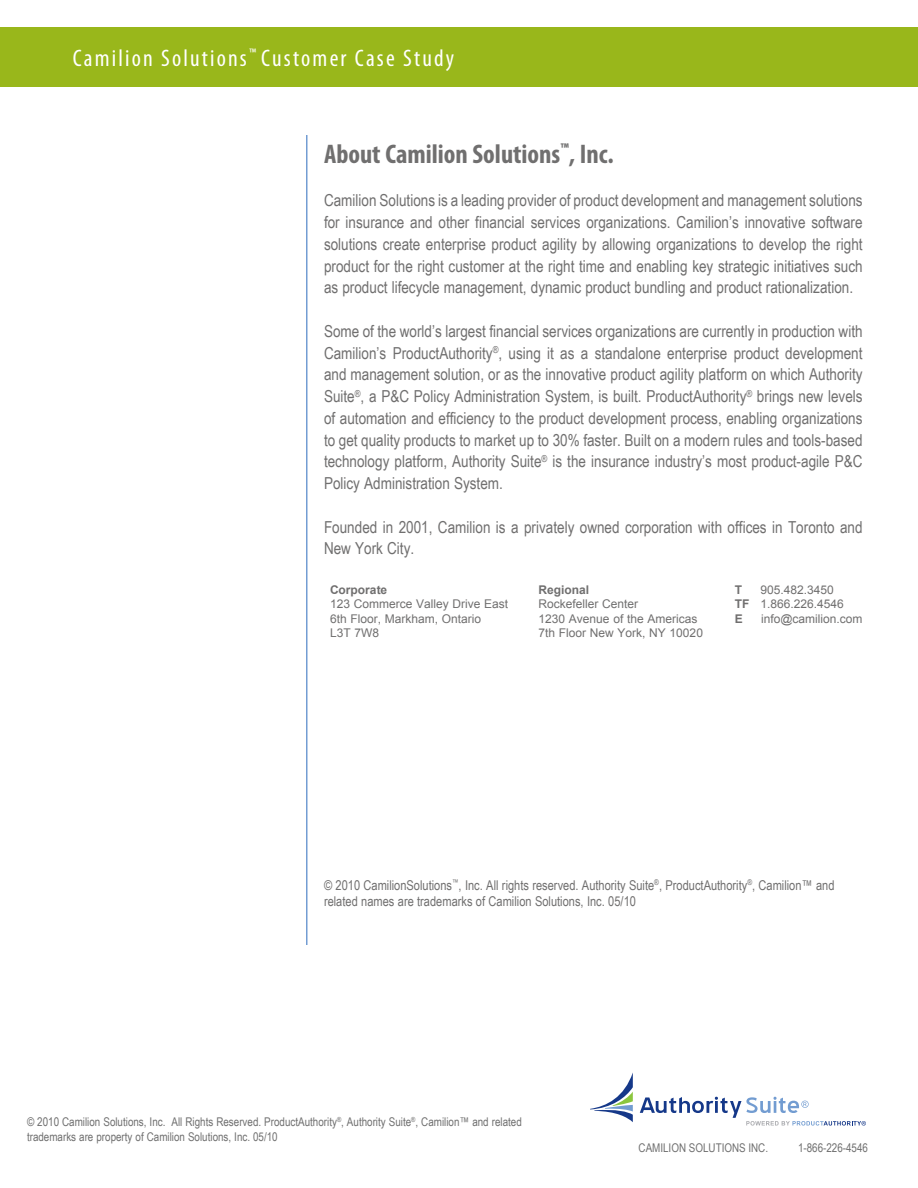
<style>
.page{position:relative;width:918px;height:1188px;background:#fff}
.page>*{position:absolute;margin:0;border:0;box-sizing:border-box;transform-origin:0 0}
.t1{font:700 condensed 27px "Myriad Pro";color:#706f6f}
.t2{font:condensed 24px "Myriad Pro";letter-spacing:.09em;color:#fff}
.t3{font:16.5px/21.8px "Arial Narrow";color:#706f6f;text-align:justify}
.t4{font:13.5px/16.2px "Arial Narrow";color:#706f6f}
.t5{font:12px/14.4px "Arial Narrow";color:#6f6f6f}
.t6{font:12px/14.4px "Arial";color:#706f6f}
.t7{font:700 12px "Arial";color:#706f6f}
.s1{font-weight:700}
</style>
<div class="page">
<div style="left:0;top:27px;width:918px;height:59px;background:#99b71b"></div>
<hr style="left:306px;top:135px;width:2px;height:810px;background:#739dd3">
<svg style="left:590px;top:1072px;width:43px;height:50px"></svg>
<svg style="left:640px;top:1097px;width:226px;height:29px"></svg>
<h2 class="t2" style="left:73px;top:44px;width:383px">Camilion Solutions<sup>™</sup> Customer Case Study</h2>
<p class="t1" style="left:324px;top:137px;width:291px">About Camilion Solutions<sup>™</sup>, Inc.</p>
<p class="t3" style="left:324px;top:189px;width:540px">Camilion Solutions is a leading provider of product development and management solutions for insurance and other financial services organizations. Camilion’s innovative software solutions create enterprise product agility by allowing organizations to develop the right product for the right customer at the right time and enabling key strategic initiatives such as product lifecycle management, dynamic product bundling and product rationalization.</p>
<p class="t3" style="left:324px;top:319px;width:540px">Some of the world’s largest financial services organizations are currently in production with Camilion’s ProductAuthority<sup>®</sup>, using it as a standalone enterprise product development and management solution, or as the innovative product agility platform on which Authority Suite<sup>®</sup>, a P&amp;C Policy Administration System, is built. ProductAuthority<sup>®</sup> brings new levels of automation and efficiency to the product development process, enabling organizations to get quality products to market up to 30% faster. Built on a modern rules and tools-based technology platform, Authority Suite<sup>®</sup> is the insurance industry’s most product-agile P&amp;C Policy Administration System.</p>
<p class="t3" style="left:324px;top:515px;width:540px">Founded in 2001, Camilion is a privately owned corporation with offices in Toronto and<br>New York City.</p>
<p class="t7" style="left:330px;top:582px;width:59px">Corporate</p>
<p class="t6" style="left:330px;top:597px;width:180px">123 Commerce Valley Drive East</p>
<p class="t6" style="left:330px;top:611px;width:153px">6th Floor, Markham, Ontario</p>
<p class="t6" style="left:330px;top:626px;width:51px">L3T 7W8</p>
<p class="t6" style="left:735px;top:582px;width:111px;text-indent:26px">905.482.3450<br><span class="s1">TF</span> 1.866.226.4546</p>
<p class="t7" style="left:735px;top:610px;width:10px">E</p>
<p class="t6" style="left:761px;top:611px;width:103px">info@camilion.com</p>
<p class="t7" style="left:539px;top:582px;width:52px">Regional</p>
<p class="t6" style="left:539px;top:597px;width:101px">Rockefeller Center</p>
<p class="t6" style="left:539px;top:611px;width:160px">1230 Avenue of the Americas</p>
<p class="t6" style="left:539px;top:626px;width:166px">7th Floor New York, NY 10020</p>
<p class="t7" style="left:735px;top:582px;width:9px">T</p>
<p class="t4" style="left:324px;top:876px;width:512px">© 2010 CamilionSolutions<sup>™</sup>, Inc. All rights reserved. Authority Suite<sup>®</sup>, ProductAuthority<sup>®</sup>, Camilion™ and related names are trademarks of Camilion Solutions, Inc. 05/10</p>
<p class="t5" style="left:27px;top:1115px;width:496px">© 2010 Camilion Solutions, Inc. All Rights Reserved. ProductAuthority<sup>®</sup>, Authority Suite<sup>®</sup>, Camilion™ and related trademarks are property of Camilion Solutions, Inc. 05/10</p>
<p class="t5" style="left:639px;top:1140px;width:131px">CAMILION SOLUTIONS INC.</p>
<p class="t5" style="left:798px;top:1140px;width:72px">1-866-226-4546</p>
</div>
